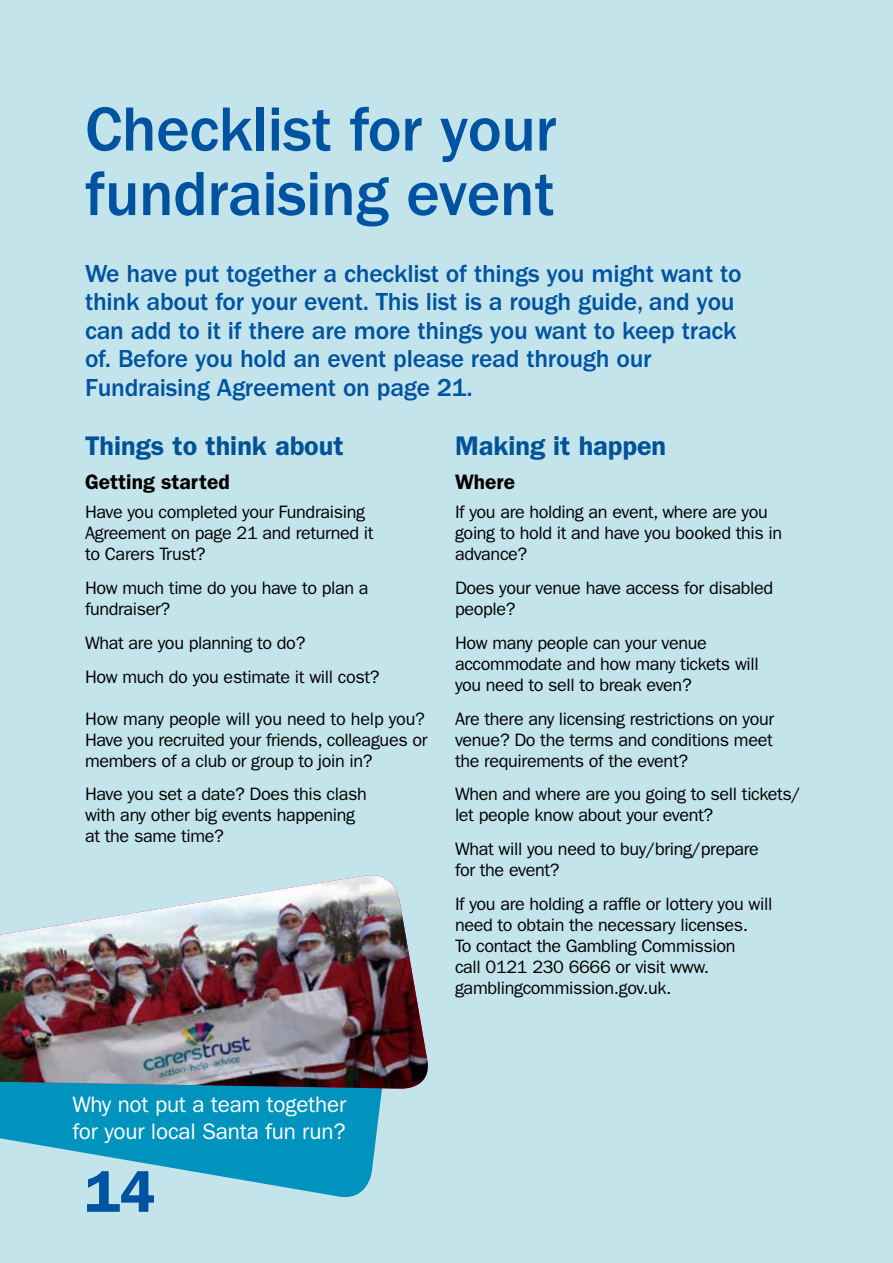
<style>
.page{position:relative;width:893px;height:1263px;background:#c3e4eb}
.page>*{position:absolute;margin:0;border:0;box-sizing:border-box;transform-origin:0 0}
.t1{font:500 64.5px/64.5px "ITC Franklin Gothic Std";letter-spacing:-.01em;color:#0053a1}
.t2{font:600 58.5px "ITC Franklin Gothic Std";color:#005396}
.t3{font:600 27px "ITC Franklin Gothic Std";color:#005396}
.t4{font:500 25.5px/28.5px "ITC Franklin Gothic Std";letter-spacing:-.01em;color:#0053a1}
.t5{font:22.5px/27px "ITC Franklin Gothic Std";letter-spacing:-.01em;color:#fff}
.t6{font:600 21px "ITC Franklin Gothic Std";color:#000}
.t7{font:18px/21px "ITC Franklin Gothic Std";letter-spacing:-.02em;color:#000}
</style>
<div class="page">
<svg style="left:0;top:1089px;width:382px;height:109px;fill:#0093bd"></svg>
<img style="left:0;top:875px;width:428px;height:214px">
<h1 class="t1" style="left:85px;top:98px;width:473px">Checklist for your fundraising event</h1>
<p class="t4" style="left:85px;top:259px;width:658px">We have put together a checklist of things you might want to think about for your event. This list is a rough guide, and you can add to it if there are more things you want to keep track of. Before you hold an event please read through our Fundraising Agreement on page 21.</p>
<h3 class="t3" style="left:85px;top:429px;width:260px">Things to think about</h3>
<p class="t6" style="left:85px;top:469px;width:146px">Getting started</p>
<p class="t7" style="left:85px;top:502px;width:290px">Have you completed your Fundraising<br>Agreement on page 21 and returned it to Carers Trust?</p>
<p class="t7" style="left:85px;top:577px;width:285px">How much time do you have to plan a fundraiser?</p>
<p class="t7" style="left:85px;top:626px;width:296px;line-height:33.8px">What are you planning to do?<br>How much do you estimate it will cost?</p>
<p class="t7" style="left:85px;top:708px;width:344px">How many people will you need to help you?<br>Have you recruited your friends, colleagues or members of a club or group to join in?</p>
<p class="t7" style="left:85px;top:784px;width:283px">Have you set a date? Does this clash with any other big events happening at the same time?</p>
<h3 class="t3" style="left:455px;top:429px;width:213px">Making it happen</h3>
<p class="t6" style="left:455px;top:469px;width:62px">Where</p>
<p class="t7" style="left:455px;top:502px;width:329px">If you are holding an event, where are you going to hold it and have you booked this in advance?</p>
<p class="t7" style="left:455px;top:577px;width:320px">Does your venue have access for disabled people?</p>
<p class="t7" style="left:455px;top:632px;width:305px">How many people can your venue accommodate and how many tickets will you need to sell to break even?</p>
<p class="t7" style="left:455px;top:708px;width:321px;text-align:justify">Are there any licensing restrictions on your venue? Do the terms and conditions meet the requirements of the event?</p>
<p class="t7" style="left:455px;top:784px;width:347px">When and where are you going to sell tickets/ let people know about your event?</p>
<p class="t7" style="left:455px;top:839px;width:305px">What will you need to buy/bring/prepare for the event?</p>
<p class="t7" style="left:455px;top:893px;width:319px">If you are holding a raffle or lottery you will need to obtain the necessary licenses.<br>To contact the Gambling Commission<br>call 0121 230 6666 or visit www. gamblingcommission.gov.uk.</p>
<p class="t5" style="left:72px;top:1091px;width:275px">Why not put a team together for your local Santa fun run?</p>
<h2 class="t2" style="left:85px;top:1157px;width:72px">14</h2>
</div>
